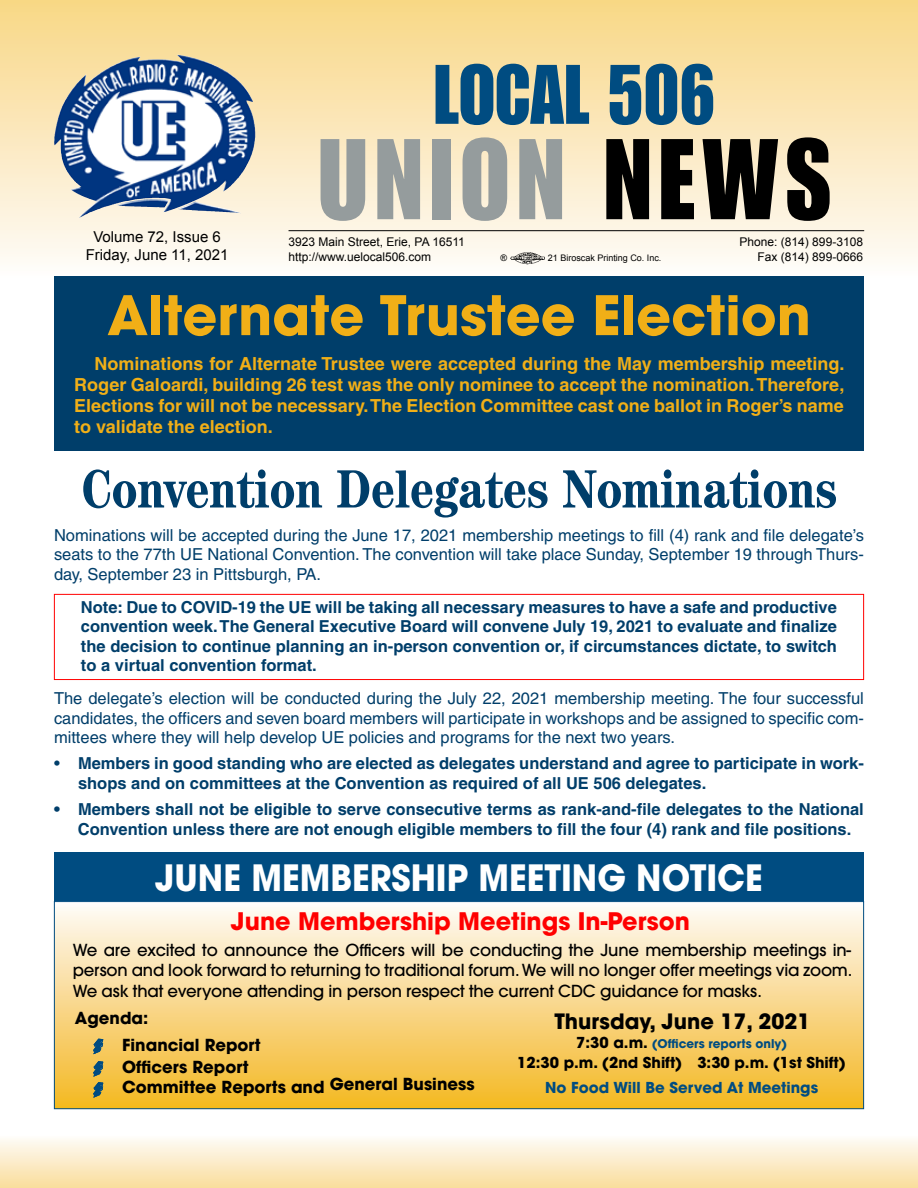
<style>
.page{position:relative;width:918px;height:1188px;background:#fff}
.page>*{position:absolute;margin:0;border:0;box-sizing:border-box;transform-origin:0 0}
.t1{font:112.2px "Impact";letter-spacing:.075em;color:#959c9d;scale:.91 1}
.t2{font:82.5px "Impact";color:#004c81;scale:.91 1}
.t3{font:700 condensed 54px "Century";color:#003e6a}
.t4{font:700 54px "Avant Garde";color:#f1af17}
.t5{font:700 36px "Avant Garde";color:#fff;scale:.93 1}
.t6{font:700 24px "Avant Garde";color:#f00}
.t7{font:700 21px "Avant Garde";color:#000}
.t8{font:700 18px/21px "Helvetica";color:#f1af17;text-align:justify}
.t9{font:700 16.5px/19.5px "Helvetica";color:#003e6a}
.t10{font:16.5px/19.5px "Helvetica";color:#003e6a;text-align:justify}
.t11{font:500 16.5px/19.5px "Avant Garde";letter-spacing:-.01em;color:#000}
.t12{font:700 16.5px/27px "Avant Garde";color:#000}
.t13{font:700 15px "Avant Garde";color:#000}
.t14{font:15px/18px "Arial";color:#000;text-align:center}
.t15{font:700 15px "Avant Garde";color:#004c81}
.t16{font:12px "Arial";color:#000}
.t17{font:700 12px "Avant Garde";color:#004c81}
.t18{font:9px "Arial";color:#000}
.s1{color:#000}
.s2{font-weight:400}
.s3{font-size:15px;color:#000}
</style>
<div class="page">
<div style="left:0;top:1135px;width:918px;height:53px;background:linear-gradient(to bottom,#fefdfb,#fadd9b)"></div>
<svg style="left:0;top:0;width:918px;height:265px;background:#eedfbc"></svg>
<hr style="left:289px;top:230px;width:575px;height:1px;background:#000">
<img style="left:511px;top:252px;width:34px;height:12px">
<img style="left:71px;top:55px;width:114px;height:36px">
<div style="left:54px;top:853px;width:810px;height:60px;background:#004c81"></div>
<div style="left:54px;top:902px;width:810px;height:207px;background:linear-gradient(to bottom,#fefbf9,#f4b720)"></div>
<svg style="left:94px;top:1039px;width:9px;height:15px"></svg>
<svg style="left:94px;top:1062px;width:9px;height:14px"></svg>
<svg style="left:94px;top:1083px;width:9px;height:14px"></svg>
<div style="left:54px;top:901px;width:810px;height:208px;border:1px solid #004c81"></div>
<div style="left:54px;top:276px;width:810px;height:175px;background:#003e6a"></div>
<div style="left:54px;top:594px;width:810px;height:86px;border:1px solid #f00"></div>
<p class="t14" style="left:86px;top:228px;width:144px">Volume 72, Issue 6<br>Friday, June 11, 2021</p>
<h2 class="t2" style="left:434px;top:47px;width:311px">LOCAL 506</h2>
<h1 class="t1" style="left:318px;top:114px;width:565px">UNION <span class="s1">NEWS</span></h1>
<p class="t16" style="left:289px;top:234px;width:178px">3923 Main Street, Erie, PA 16511</p>
<p class="t16" style="left:740px;top:234px;width:125px">Phone: (814) 899-3108</p>
<p class="t16" style="left:289px;top:249px;width:144px">http://www.uelocal506.com</p>
<p class="t18" style="left:501px;top:252px;width:8px">®</p>
<p class="t18" style="left:548px;top:252px;width:115px">21 Biroscak Printing Co. Inc.</p>
<p class="t16" style="left:758px;top:249px;width:107px">Fax (814) 899-0666</p>
<h3 class="t4" style="left:107px;top:280px;width:705px">Alternate Trustee Election</h3>
<p class="t8" style="left:74px;top:353px;width:772px;text-indent:20px">Nominations for Alternate Trustee were accepted during the May membership meeting.<br>Roger Galoardi, building 26 test was the only nominee to accept the nomination. Therefore, Elections for will not be necessary. The Election Committee cast one ballot in Roger’s name to validate the election.</p>
<h3 class="t3" style="left:82px;top:457px;width:756px">Convention Delegates Nominations</h3>
<p class="t10" style="left:54px;top:525px;width:812px">Nominations will be accepted during the June 17, 2021 membership meetings to fill (4) rank and file delegate’s seats to the 77th UE National Convention. The convention will take place Sunday, September 19 through Thurs&shy;day, September 23 in Pittsburgh, PA.</p>
<p class="t9" style="left:81px;top:597px;width:758px;text-align:justify">Note: Due to COVID-19 the UE will be taking all necessary measures to have a safe and productive convention week. The General Executive Board will convene July 19, 2021 to evaluate and finalize the decision to continue planning an in-person convention or, if circumstances dictate, to switch to a virtual convention format.</p>
<p class="t10" style="left:54px;top:688px;width:812px">The delegate’s election will be conducted during the July 22, 2021 membership meeting. The four successful candidates, the officers and seven board members will participate in workshops and be assigned to specific com&shy;mittees where they will help develop UE policies and programs for the next two years.</p>
<p class="t9" style="left:78px;top:753px;width:787px;text-indent:-24px"><span class="s2">•</span> Members in good standing who are elected as delegates understand and agree to participate in work&shy;shops and on committees at the Convention as required of all UE 506 delegates.</p>
<p class="t9" style="left:78px;top:799px;width:787px;text-indent:-24px">• Members shall not be eligible to serve consecutive terms as rank-and-file delegates to the National<br>Convention unless there are not enough eligible members to fill the four (4) rank and file positions.</p>
<h3 class="t5" style="left:155px;top:854px;width:651px">JUNE Mem bership Meeting Notice</h3>
<h3 class="t6" style="left:231px;top:905px;width:461px">June Membership Meetings In-Person</h3>
<p class="t11" style="left:73px;top:940px;width:781px">We are excited to announce the Officers will be conducting the June membership meetings in&shy;person and look forward to returning to traditional forum. We will no longer offer meetings via zoom.</p>
<p class="t11" style="left:73px;top:981px;width:691px">We ask that everyone attending in person respect the current CDC guidance for masks.</p>
<p class="t12" style="left:122px;top:1004px;width:140px;text-indent:-47px">Agenda:<br>Financial Report</p>
<p class="t12" style="left:103px;top:1057px;width:373px;line-height:19.5px;text-indent:19px">Officers Report<br>Committee Reports and General Business</p>
<p class="t7" style="left:554px;top:1008px;width:257px">Thursday, June 17, 2021</p>
<p class="t17" style="left:576px;top:1036px;width:212px"><span class="s3">7:30 a.m.</span> (Officers reports only)</p>
<p class="t13" style="left:517px;top:1053px;width:330px">12:30 p.m. (2nd Shift) 3:30 p.m. (1st Shift)</p>
<p class="t15" style="left:545px;top:1078px;width:275px">No Food Will Be Served At Meetings</p>
</div>
